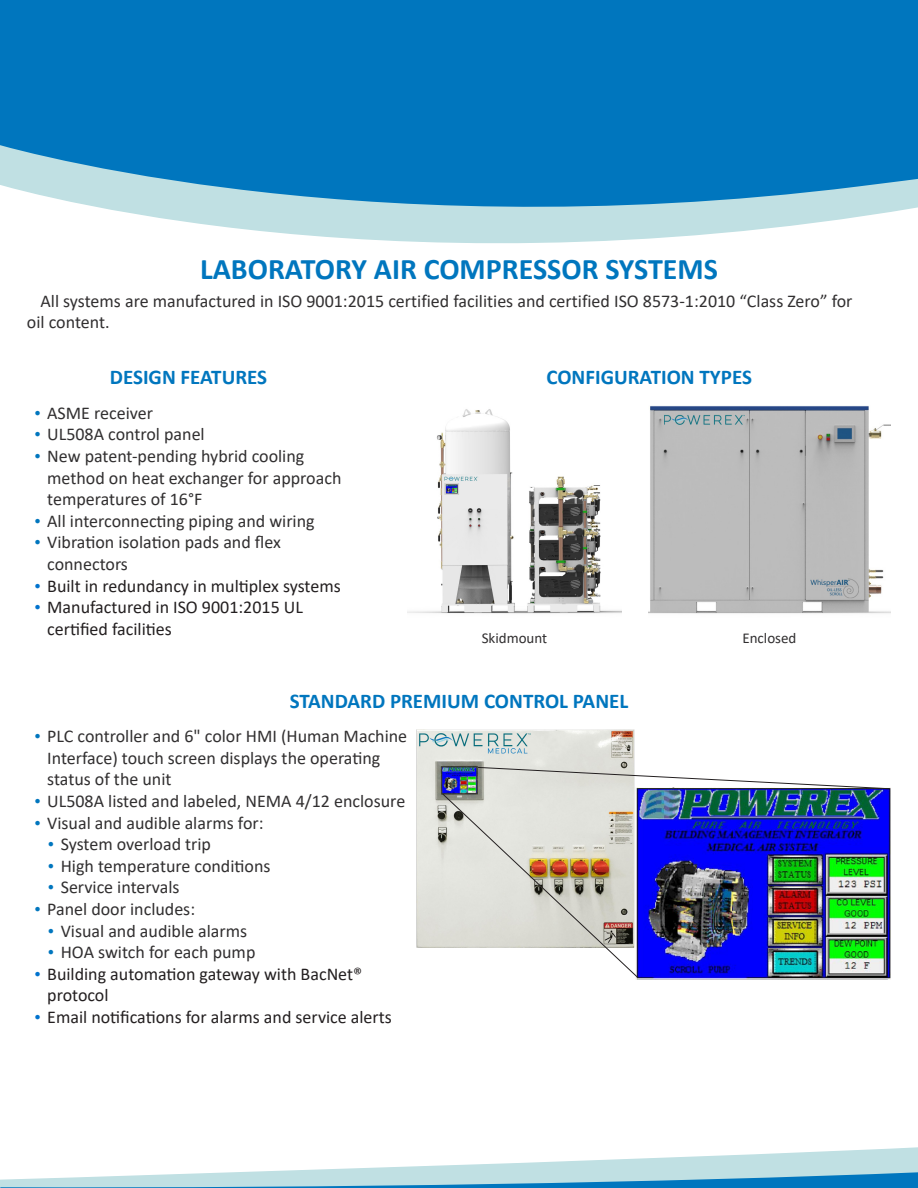
<style>
.page{position:relative;width:918px;height:1188px;background:#fff}
.page>*{position:absolute;margin:0;border:0;box-sizing:border-box;transform-origin:0 0}
.t1{font:700 30px "Calibri";color:#0076be}
.t2{font:700 21px "Calibri";color:#0076be}
.t3{font:18px/21.6px "Calibri";color:#312f30}
.t4{font:18px/21.6px "Calibri";color:#231f20}
.t5{font:15px "Calibri";color:#312f30}
.s1{font-family:"Times New Roman";color:#0076be}
.s2{font-family:"Times New Roman";color:#0073ce}
</style>
<div class="page">
<svg style="left:0;top:979px;width:918px;height:209px"></svg>
<img style="left:416px;top:729px;width:219px;height:219px">
<img style="left:442px;top:767px;width:448px;height:212px">
<svg style="left:0;top:0;width:918px;height:244px;background:#2d8ec7"></svg>
<img style="left:648px;top:406px;width:243px;height:208px">
<img style="left:407px;top:409px;width:214px;height:205px">
<h1 class="t1" style="left:200px;top:248px;width:519px">LABORATORY AIR COMPRESSOR SYSTEMS</h1>
<p class="t3" style="left:27px;top:289px;width:827px;text-indent:14px">All systems are manufactured in ISO 9001:2015 certified facilities and certified ISO 8573-1:2010 “Class Zero” for oil content.</p>
<p class="t2" style="left:110px;top:362px;width:159px">DESIGN FEATURES</p>
<p class="t3" style="left:34px;top:402px;width:120px"><span class="s1">•</span> ASME receiver</p>
<p class="t3" style="left:34px;top:423px;width:172px"><span class="s1">•</span> UL508A control panel</p>
<p class="t3" style="left:47px;top:445px;width:296px;text-indent:-13px"><span class="s1">•</span> New patent-pending hybrid cooling method on heat exchanger for approach temperatures of 16°F</p>
<p class="t3" style="left:34px;top:510px;width:282px"><span class="s1">•</span> All interconnecting piping and wiring</p>
<p class="t3" style="left:47px;top:531px;width:235px;text-indent:-13px"><span class="s1">•</span> Vibration isolation pads and flex connectors</p>
<p class="t4" style="left:34px;top:574px;width:308px"><span class="s2">•</span> Built in redundancy in multiplex systems</p>
<p class="t4" style="left:47px;top:596px;width:257px;text-indent:-13px"><span class="s2">•</span> Manufactured in ISO 9001:2015 UL certified facilities</p>
<p class="t2" style="left:547px;top:362px;width:207px">CONFIGURATION TYPES</p>
<p class="t5" style="left:482px;top:627px;width:67px">Skidmount</p>
<p class="t5" style="left:742px;top:627px;width:56px">Enclosed</p>
<p class="t2" style="left:290px;top:686px;width:340px">STANDARD PREMIUM CONTROL PANEL</p>
<p class="t3" style="left:47px;top:725px;width:362px;text-indent:-13px"><span class="s1">•</span> PLC controller and 6" color HMI (Human Machine<br>Interface) touch screen displays the operating status of the unit</p>
<p class="t3" style="left:34px;top:790px;width:372px"><span class="s1">•</span> UL508A listed and labeled, NEMA 4/12 enclosure</p>
<p class="t3" style="left:34px;top:811px;width:231px"><span class="s1">•</span> Visual and audible alarms for:</p>
<p class="t3" style="left:48px;top:833px;width:165px"><span class="s1">•</span> System overload trip</p>
<p class="t3" style="left:48px;top:855px;width:224px"><span class="s1">•</span> High temperature conditions</p>
<p class="t3" style="left:48px;top:876px;width:133px"><span class="s1">•</span> Service intervals</p>
<p class="t3" style="left:34px;top:898px;width:162px"><span class="s1">•</span> Panel door includes:</p>
<p class="t3" style="left:48px;top:919px;width:201px"><span class="s1">•</span> Visual and audible alarms</p>
<p class="t3" style="left:48px;top:941px;width:209px"><span class="s1">•</span> HOA switch for each pump</p>
<p class="t4" style="left:47px;top:963px;width:317px;text-indent:-13px"><span class="s2">•</span> Building automation gateway with BacNet® protocol</p>
<p class="t4" style="left:34px;top:1006px;width:359px"><span class="s2">•</span> Email notifications for alarms and service alerts</p>
</div>
